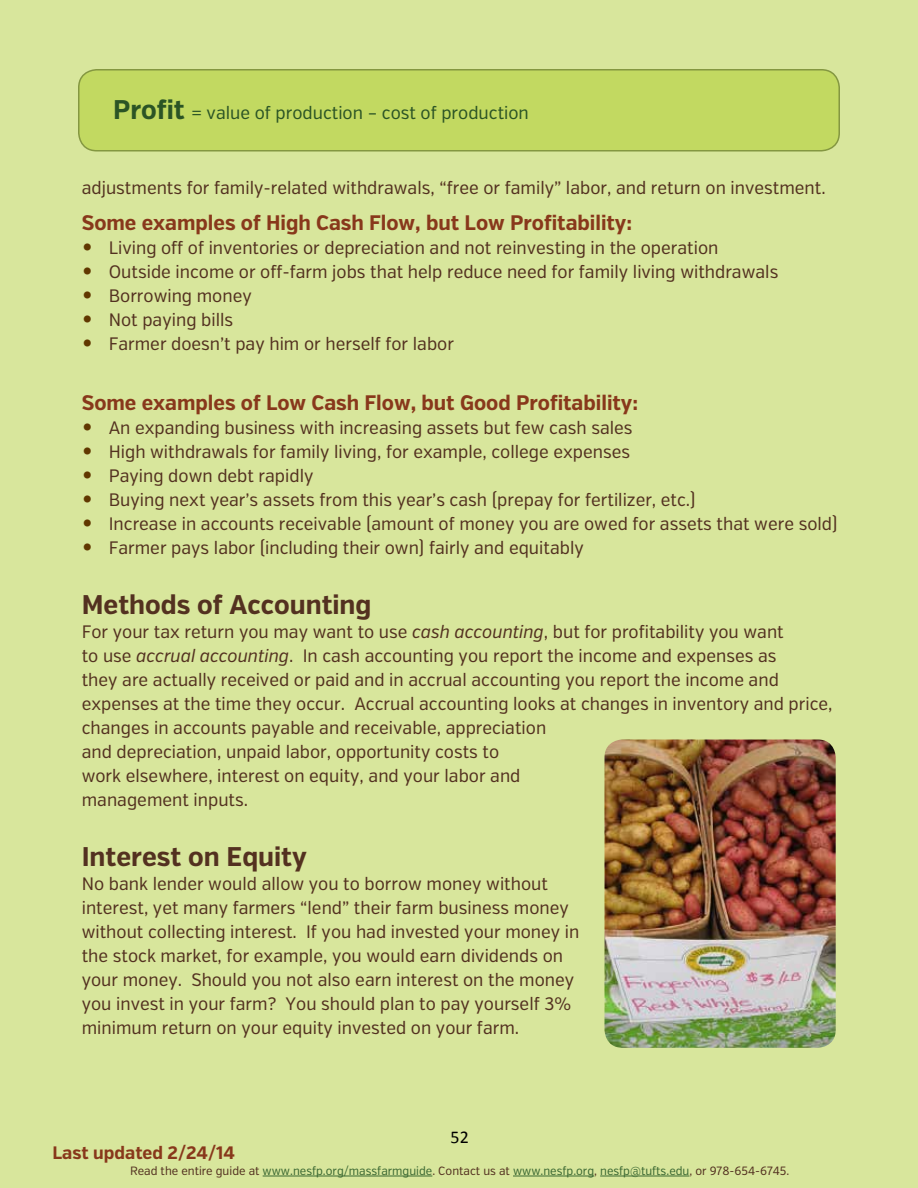
<style>
.page{position:relative;width:918px;height:1188px;background:#d8e69c}
.page>*{position:absolute;margin:0;border:0;box-sizing:border-box;transform-origin:0 0}
.t1{font:700 27px "Verb Cond";color:#533120}
.t2{font:700 21px "Verb Cond";color:#88381b}
.t3{font:18px/24px "Verb Cond";color:#533120}
.t4{font:18px "Verb Cond";color:#2b5425}
.t5{font:700 18px "Verb Cond";color:#88381b}
.t6{font:18px "Calibri";color:#000}
.t7{font:12px "Verb Cond";color:#3b6832}
.s1{font-weight:700;font-size:27px}
.s2{font-family:"Calibri";font-size:22.5px;color:#613800}
.s3{font-style:italic}
.s4{color:#533120}
</style>
<div class="page">
<img style="left:604px;top:740px;width:232px;height:308px">
<div style="left:79px;top:70px;width:760px;height:81px;background:#c2d961;border-radius:18px"></div>
<div style="left:78px;top:69px;width:762px;height:83px;border:2px solid #849741;border-radius:18px"></div>
<hr style="left:263px;top:1176px;width:169px;height:1px;background:#3b6832">
<hr style="left:513px;top:1176px;width:81px;height:1px;background:#3b6832">
<hr style="left:600px;top:1176px;width:89px;height:1px;background:#3b6832">
<p class="t4" style="left:113px;top:102px;width:417px"><span class="s1">Profit</span> = value of production – cost of production</p>
<p class="t3" style="left:82px;top:176px;width:745px">adjustments for family-related withdrawals, “free or family” labor, and return on investment.</p>
<p class="t2" style="left:82px;top:210px;width:552px">Some examples of High Cash Flow, but Low Profitability:</p>
<p class="t3" style="left:82px;top:236px;width:638px"><span class="s2">•</span> Living off of inventories or depreciation and not reinvesting in the operation</p>
<p class="t3" style="left:82px;top:260px;width:698px"><span class="s2">•</span> Outside income or off-farm jobs that help reduce need for family living withdrawals</p>
<p class="t3" style="left:82px;top:284px;width:172px"><span class="s2">•</span> Borrowing money</p>
<p class="t3" style="left:82px;top:308px;width:153px"><span class="s2">•</span> Not paying bills</p>
<p class="t3" style="left:82px;top:332px;width:374px"><span class="s2">•</span> Farmer doesn’t pay him or herself for labor</p>
<p class="t2" style="left:82px;top:390px;width:558px">Some examples of Low Cash Flow, but Good Profitability:</p>
<p class="t3" style="left:82px;top:416px;width:552px"><span class="s2">•</span> An expanding business with increasing assets but few cash sales</p>
<p class="t3" style="left:82px;top:440px;width:550px"><span class="s2">•</span> High withdrawals for family living, for example, college expenses</p>
<p class="t3" style="left:82px;top:464px;width:233px"><span class="s2">•</span> Paying down debt rapidly</p>
<p class="t3" style="left:82px;top:488px;width:616px"><span class="s2">•</span> Buying next year’s assets from this year’s cash (prepay for fertilizer, etc.)</p>
<p class="t3" style="left:82px;top:512px;width:757px"><span class="s2">•</span> Increase in accounts receivable (amount of money you are owed for assets that were sold)</p>
<p class="t3" style="left:82px;top:536px;width:504px"><span class="s2">•</span> Farmer pays labor (including their own) fairly and equitably</p>
<h1 class="t1" style="left:82px;top:589px;width:291px">Methods of Accounting</h1>
<p class="t3" style="left:82px;top:620px;width:752px">For your tax return you may want to use <span class="s3">cash accounting</span>, but for profitability you want<br>to use <span class="s3">accrual accounting</span>. In cash accounting you report the income and expenses as<br>they are actually received or paid and in accrual accounting you report the income and expenses at the time they occur. Accrual accounting looks at changes in inventory and price, changes in accounts payable and receivable, appreciation<br>and depreciation, unpaid labor, opportunity costs to<br>work elsewhere, interest on equity, and your labor and<br>management inputs.</p>
<h1 class="t1" style="left:82px;top:841px;width:227px">Interest on Equity</h1>
<p class="t3" style="left:82px;top:872px;width:499px">No bank lender would allow you to borrow money without interest, yet many farmers “lend” their farm business money without collecting interest. If you had invested your money in the stock market, for example, you would earn dividends on your money. Should you not also earn interest on the money you invest in your farm? You should plan to pay yourself 3% minimum return on your equity invested on your farm.</p>
<p class="t5" style="left:52px;top:1142px;width:184px">Last updated 2/24/14</p>
<p class="t6" style="left:451px;top:1126px;width:20px">52</p>
<p class="t7" style="left:130px;top:1163px;width:661px"><span class="s4">Read the entire guide at</span> www.nesfp.org/massfarmguide<span class="s4">. Contact us at</span> www.nesfp.org<span class="s4">,</span> nesfp@tufts.edu<span class="s4">, or 978-654-6745.</span></p>
</div>
